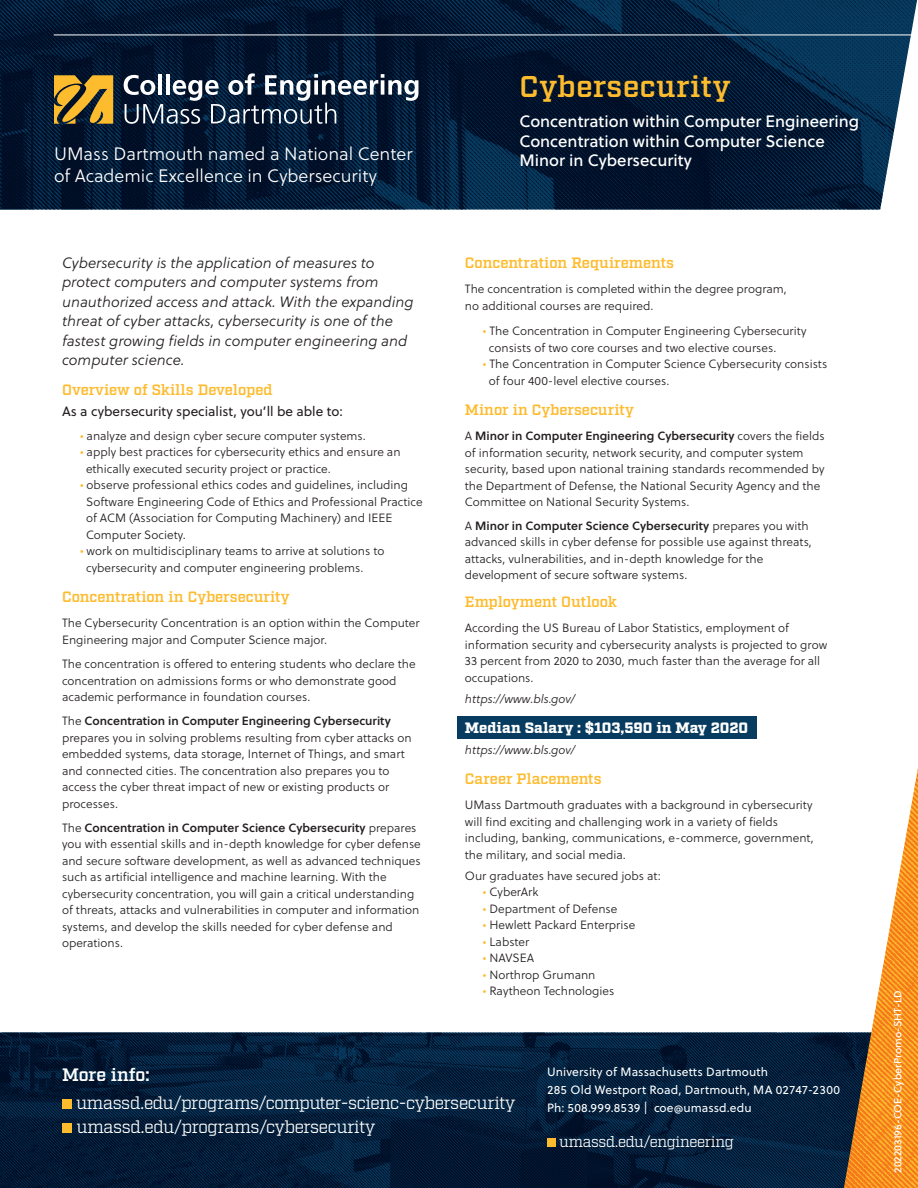
<style>
.page{position:relative;width:918px;height:1188px;background:#fff}
.page>*{position:absolute;margin:0;border:0;box-sizing:border-box;transform-origin:0 0}
.t1{font:600 30px "Factoria";letter-spacing:.015em;color:#fdbb2e}
.t2{font:18px "Soleil Lt";color:#fff}
.t3{font:600 18px "Factoria";letter-spacing:-.01em;color:#fff}
.t4{font:17.4px "Factoria";letter-spacing:-.03em;color:#fff}
.t5{font:16.5px "Soleil Bk";color:#fff}
.t6{font:italic 15px/19.5px "Soleil Lt";color:#231f20}
.t7{font:600 15px "Factoria";letter-spacing:-.01em;color:#fdbb2e}
.t8{font:900 15px "Factoria";color:#fff}
.t9{font:15px "Factoria";letter-spacing:-.03em;color:#fff}
.t10{font:13.5px "Soleil";color:#231f20}
.t11{font:12px/16.5px "Soleil Lt";color:#231f20}
.Meta_non-feature_rag{font:12px "Soleil";letter-spacing:.01em;color:#fff}
.t12{font:italic 12px "Soleil Lt";color:#231f20}
.t13{font:10.5px "Soleil Bk";color:#fff}
.s1{color:#fdbb2e}
.s2{font-family:"Soleil Sb"}
</style>
<div class="page">
<div style="left:458px;top:717px;width:299px;height:22px;background:#083b60"></div>
<img style="left:0;top:1032px;width:844px;height:156px">
<img style="left:844px;top:768px;width:74px;height:420px">
<img style="left:0;top:0;width:917px;height:210px">
<hr style="left:54px;top:35px;width:864px;height:1px;background:#fff">
<svg style="left:124px;top:73px;width:294px;height:51px"></svg>
<svg style="left:54px;top:75px;width:59px;height:49px"></svg>
<div style="left:547px;top:1138px;width:9px;height:9px;background:#fdbb2e"></div>
<div style="left:62px;top:1123px;width:10px;height:10px;background:#fdbb2e"></div>
<div style="left:62px;top:1099px;width:10px;height:10px;background:#fdbb2e"></div>
<p class="t2" style="left:54px;top:141px;width:360px">UMass Dartmouth named a National Center</p>
<p class="t2" style="left:54px;top:163px;width:324px">of Academic Excellence in Cybersecurity</p>
<p class="t6" style="left:62px;top:253px;width:353px">Cybersecurity is the application of measures to protect computers and computer systems from unauthorized access and attack. With the expanding threat of cyber attacks, cybersecurity is one of the fastest growing fields in computer engineering and computer science.</p>
<p class="t7" style="left:62px;top:381px;width:212px">Overview of Skills Developed</p>
<p class="t10" style="left:62px;top:402px;width:282px">As a cybersecurity specialist, you’ll be able to:</p>
<p class="t11" style="left:80px;top:427px;width:287px"><span class="s1">•</span> analyze and design cyber secure computer systems.</p>
<p class="t11" style="left:86px;top:443px;width:316px;text-indent:-6px"><span class="s1">•</span> apply best practices for cybersecurity ethics and ensure an ethically executed security project or practice.</p>
<p class="t11" style="left:86px;top:476px;width:338px;text-indent:-6px"><span class="s1">•</span> observe professional ethics codes and guidelines, including Software Engineering Code of Ethics and Professional Practice of ACM (Association for Computing Machinery) and IEEE Computer Society.</p>
<p class="t11" style="left:86px;top:542px;width:300px;text-indent:-6px"><span class="s1">•</span> work on multidisciplinary teams to arrive at solutions to cybersecurity and computer engineering problems.</p>
<p class="t7" style="left:62px;top:587px;width:229px">Concentration in Cybersecurity</p>
<p class="t11" style="left:62px;top:614px;width:359px">The Cybersecurity Concentration is an option within the Computer<br>Engineering major and Computer Science major.</p>
<p class="t11" style="left:62px;top:656px;width:355px">The concentration is offered to entering students who declare the concentration on admissions forms or who demonstrate good academic performance in foundation courses.</p>
<p class="t11" style="left:62px;top:713px;width:351px">The <span class="s2">Concentration in Computer Engineering Cybersecurity </span>prepares you in solving problems resulting from cyber attacks on embedded systems, data storage, Internet of Things, and smart and connected cities. The concentration also prepares you to access the cyber threat impact of new or existing products or processes.</p>
<p class="t11" style="left:62px;top:819px;width:360px">The <span class="s2">Concentration in Computer Science Cybersecurity</span> prepares you with essential skills and in-depth knowledge for cyber defense and secure software development, as well as advanced techniques such as artificial intelligence and machine learning. With the cybersecurity concentration, you will gain a critical understanding of threats, attacks and vulnerabilities in computer and information systems, and develop the skills needed for cyber defense and operations.</p>
<p class="t1" style="left:519px;top:69px;width:213px">Cybersecurity</p>
<p class="t5" style="left:519px;top:109px;width:341px">Concentration within Computer Engineering</p>
<p class="t5" style="left:519px;top:128px;width:307px">Concentration within Computer Science</p>
<p class="t5" style="left:519px;top:148px;width:174px">Minor in Cybersecurity</p>
<p class="t7" style="left:465px;top:254px;width:211px">Concentration Requirements</p>
<p class="t11" style="left:465px;top:281px;width:324px">The concentration is completed within the degree program, no additional courses are required.</p>
<p class="t11" style="left:489px;top:323px;width:319px;text-indent:-6px"><span class="s1">•</span> The Concentration in Computer Engineering Cybersecurity consists of two core courses and two elective courses.</p>
<p class="t11" style="left:489px;top:356px;width:340px;text-indent:-6px"><span class="s1">•</span> The Concentration in Computer Science Cybersecurity consists of four 400-level elective courses.</p>
<p class="t7" style="left:465px;top:401px;width:171px">Minor in Cybersecurity</p>
<p class="t11" style="left:465px;top:428px;width:361px">A <span class="s2">Minor in Computer Engineering Cybersecurity</span> covers the fields of information security, network security, and computer system security, based upon national training standards recommended by the Department of Defense, the National Security Agency and the Committee on National Security Systems.</p>
<p class="t11" style="left:465px;top:517px;width:349px">A <span class="s2">Minor in Computer Science Cybersecurity</span> prepares you with advanced skills in cyber defense for possible use against threats, attacks, vulnerabilities, and in-depth knowledge for the development of secure software systems.</p>
<p class="t7" style="left:465px;top:593px;width:154px">Employment Outlook</p>
<p class="t11" style="left:465px;top:620px;width:364px">According the US Bureau of Labor Statistics, employment of information security and cybersecurity analysts is projected to grow 33 percent from 2020 to 2030, much faster than the average for all occupations.</p>
<p class="t12" style="left:465px;top:690px;width:112px">https://www.bls.gov/</p>
<p class="t8" style="left:465px;top:719px;width:285px">Median Salary : $103,590 in May 2020</p>
<p class="t12" style="left:465px;top:741px;width:112px">https://www.bls.gov/</p>
<p class="t7" style="left:465px;top:770px;width:138px">Career Placements</p>
<p class="t11" style="left:465px;top:797px;width:350px">UMass Dartmouth graduates with a background in cybersecurity will find exciting and challenging work in a variety of fields including, banking, communications, e-commerce, government, the military, and social media.</p>
<p class="t11" style="left:465px;top:867px;width:197px">Our graduates have secured jobs at:</p>
<p class="t11" style="left:483px;top:884px;width:57px"><span class="s1">•</span> CyberArk</p>
<p class="t11" style="left:483px;top:900px;width:136px"><span class="s1">•</span> Department of Defense</p>
<p class="t11" style="left:483px;top:917px;width:154px"><span class="s1">•</span> Hewlett Packard Enterprise</p>
<p class="t11" style="left:483px;top:933px;width:48px"><span class="s1">•</span> Labster</p>
<p class="t11" style="left:483px;top:950px;width:53px"><span class="s1">•</span> NAVSEA</p>
<p class="t11" style="left:483px;top:966px;width:114px"><span class="s1">•</span> Northrop Grumann</p>
<p class="t11" style="left:483px;top:983px;width:133px"><span class="s1">•</span> Raytheon Technologies</p>
<p class="t3" style="left:62px;top:1064px;width:90px">More info:</p>
<p class="t4" style="left:76px;top:1093px;width:441px">umassd.edu/programs/computer-scienc-cybersecurity</p>
<p class="t4" style="left:76px;top:1117px;width:300px">umassd.edu/programs/cybersecurity</p>
<p class="Meta_non-feature_rag" style="left:547px;top:1063px;width:223px">University of Massachusetts Dartmouth</p>
<p class="Meta_non-feature_rag" style="left:547px;top:1081px;width:295px">285 Old Westport Road, Dartmouth, MA 02747-2300</p>
<p class="Meta_non-feature_rag" style="left:547px;top:1099px;width:206px">Ph: 508.999.8539 | coe@umassd.edu</p>
<p class="t9" style="left:559px;top:1132px;width:176px">umassd.edu/engineering</p>
<p class="t13" style="left:890px;top:1173px;width:184px;rotate:-90deg">202203196-COE-CyberPromo-SHT-LD</p>
</div>
